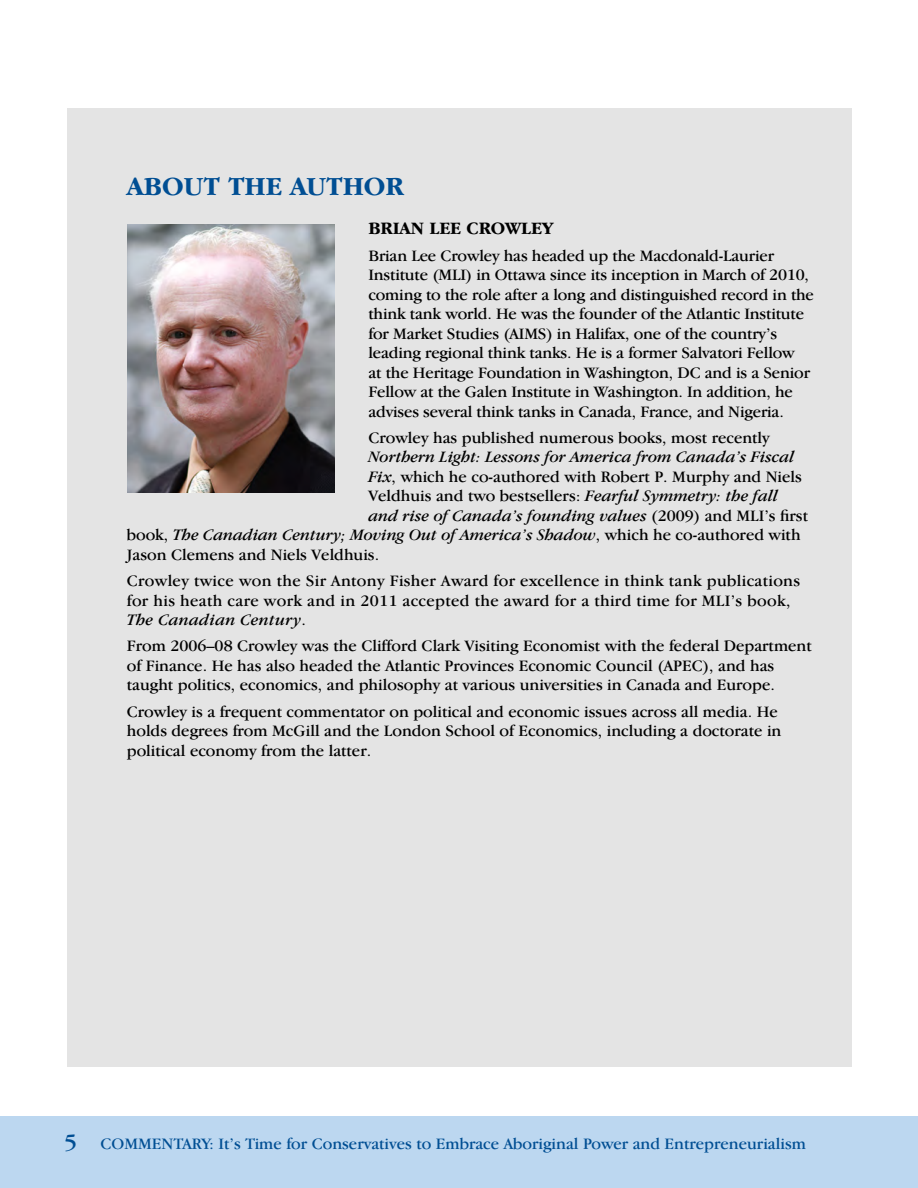
<style>
.page{position:relative;width:918px;height:1188px;background:#fff}
.page>*{position:absolute;margin:0;border:0;box-sizing:border-box;transform-origin:0 0}
.H-1{font:700 27px "Garamond IT Cby BT";color:#004e93}
.S-1{font:700 18px "Garamond IT Cby BT";color:#000}
.Body_garamond_11_13{font:16.5px/19.5px "Garamond IT Cby BT";color:#000}
.Body_garamond_11_13-2{font:italic 16.5px "Garamond IT Cby BT";color:#000}
.Body_garamond_11_13-3{font:16.5px/19.5px "Garamond IT Cby BT";letter-spacing:.02em;color:#000}
.t1{font:16.5px "Garamond IT Cby BT";color:#004e93}
.s1{font-style:italic}
.s2{font-style:normal}
.s3{font-size:24px}
</style>
<div class="page">
<div style="left:0;top:1117px;width:918px;height:71px;background:#bcd7f0"></div>
<div style="left:68px;top:108px;width:784px;height:958px;background:#e4e4e4"></div>
<img style="left:127px;top:224px;width:208px;height:268px">
<p class="H-1" style="left:127px;top:171px;width:278px">ABOUT THE AUTHOR</p>
<p class="S-1" style="left:368px;top:219px;width:186px">BRIAN LEE CROWLEY</p>
<p class="Body_garamond_11_13" style="left:368px;top:245px;width:447px">Brian Lee Crowley has headed up the Macdonald-Laurier Institute (MLI) in Ottawa since its inception in March of 2010, coming to the role after a long and distinguished record in the think tank world. He was the founder of the Atlantic Institute for Market Studies (AIMS) in Halifax, one of the country’s leading regional think tanks. He is a former Salvatori Fellow<br>at the Heritage Foundation in Washington, DC and is a Senior Fellow at the Galen Institute in Washington. In addition, he advises several think tanks in Canada, France, and Nigeria.</p>
<p class="Body_garamond_11_13" style="left:368px;top:428px;width:403px">Crowley has published numerous books, most recently</p>
<p class="Body_garamond_11_13-2" style="left:368px;top:447px;width:427px">Northern Light: Lessons for America from Canada’s Fiscal</p>
<p class="Body_garamond_11_13" style="left:368px;top:467px;width:435px"><span class="s1">Fix</span>, which he co-authored with Robert P. Murphy and Niels</p>
<p class="Body_garamond_11_13" style="left:368px;top:486px;width:411px">Veldhuis and two bestsellers: <span class="s1">Fearful Symmetry: the fall</span></p>
<p class="Body_garamond_11_13-2" style="left:368px;top:506px;width:441px">and rise of Canada’s founding values <span class="s2">(2009) and MLI’s first</span></p>
<p class="Body_garamond_11_13-2" style="left:127px;top:526px;width:675px"><span class="s2">book,</span> The Canadian Century; Moving Out of America’s Shadow<span class="s2">, which he co-authored with</span></p>
<p class="Body_garamond_11_13" style="left:127px;top:545px;width:254px">Jason Clemens and Niels Veldhuis.</p>
<p class="Body_garamond_11_13-3" style="left:127px;top:571px;width:675px">Crowley twice won the Sir Antony Fisher Award for excellence in think tank publications for his heath care work and in 2011 accepted the award for a third time for MLI’s book,<br><span class="s1">The Canadian Century</span>.</p>
<p class="Body_garamond_11_13" style="left:127px;top:636px;width:686px">From 2006–08 Crowley was the Clifford Clark Visiting Economist with the federal Department of Finance. He has also headed the Atlantic Provinces Economic Council (APEC), and has taught politics, economics, and philosophy at various universities in Canada and Europe.</p>
<p class="Body_garamond_11_13" style="left:127px;top:701px;width:656px">Crowley is a frequent commentator on political and economic issues across all media. He holds degrees from McGill and the London School of Economics, including a doctorate in political economy from the latter.</p>
<p class="t1" style="left:64px;top:1134px;width:743px"><span class="s3">5</span> COMMENTARY: It’s Time for Conservatives to Embrace Aboriginal Power and Entrepreneurialism</p>
</div>
